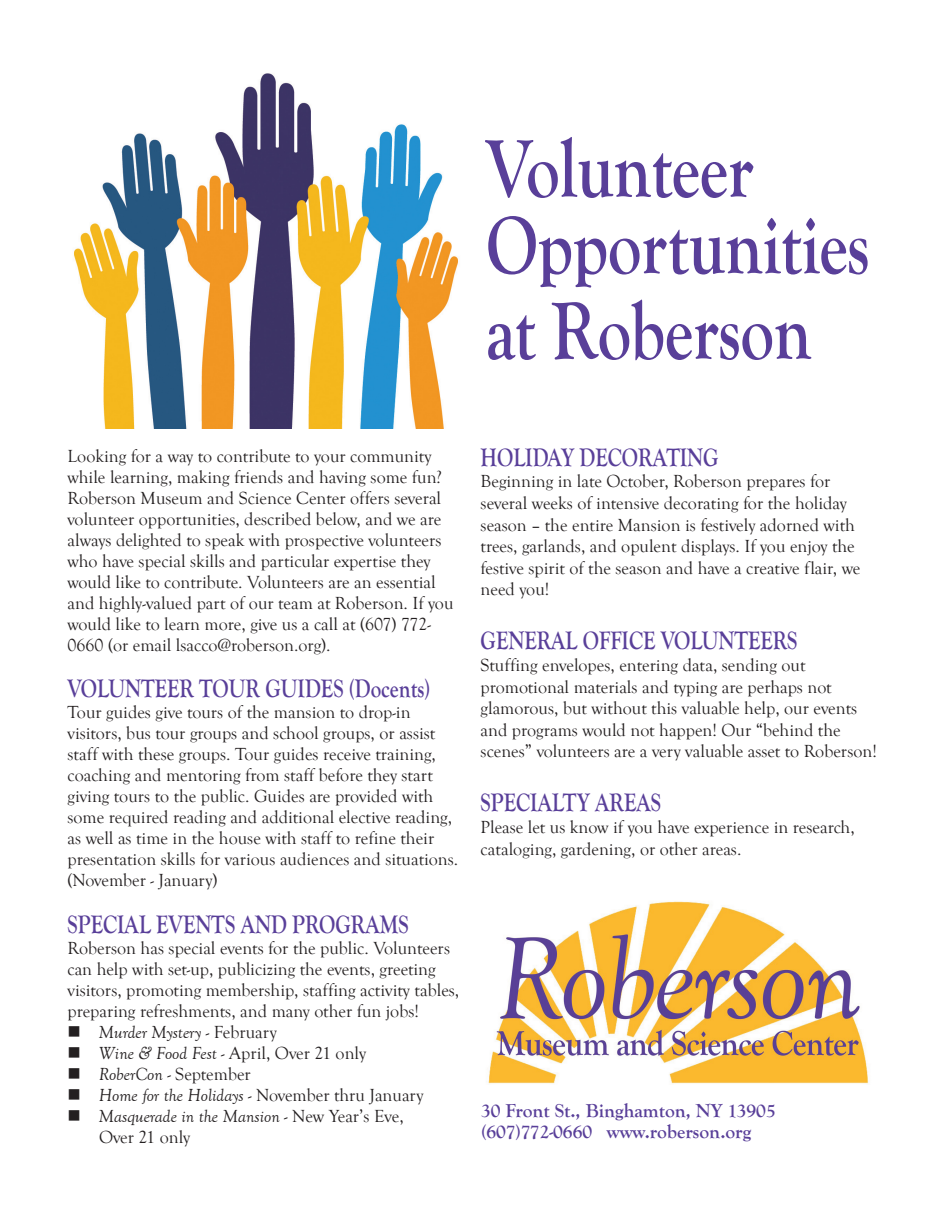
<style>
.page{position:relative;width:945px;height:1215px;background:#fff}
.page>*{position:absolute;margin:0;border:0;box-sizing:border-box;transform-origin:0 0}
.t1{font:700 84.3px/76.5px "Goudy Old Style T";letter-spacing:-.01em;color:#593f99;scale:.8 1}
.t2{font:700 26.25px "Goudy Old Style T";color:#593f99;scale:.8 1}
.t3{font:700 19.5px/21px "Goudy Old Style T";color:#593f99}
.t4{font:18px/21px "Goudy Old Style T";color:#231f20}
.t5{font:italic 18px "Goudy Old Style T";color:#231f20}
.s1{font-style:normal}
.s2{font-style:italic}
</style>
<div class="page">
<img style="left:74px;top:73px;width:384px;height:356px">
<img style="left:488px;top:901px;width:381px;height:183px">
<h1 class="t1" style="left:486px;top:132px;width:481px">Volunteer<br>Opportunities</h1>
<h1 class="t1" style="left:486px;top:294px;width:409px">at Roberson</h1>
<p class="t4" style="left:68px;top:446px;width:388px">Looking for a way to contribute to your community while learning, making friends and having some fun?<br>Roberson Museum and Science Center offers several volunteer opportunities, described below, and we are always delighted to speak with prospective volunteers who have special skills and particular expertise they would like to contribute. Volunteers are an essential and highly-valued part of our team at Roberson. If you would like to learn more, give us a call at (607) 772- 0660 (or email lsacco@roberson.org).</p>
<h2 class="t2" style="left:68px;top:674px;width:455px">VOLUNTEER TOUR GUIDES (Docents)</h2>
<p class="t4" style="left:68px;top:702px;width:392px">Tour guides give tours of the mansion to drop-in visitors, bus tour groups and school groups, or assist staff with these groups. Tour guides receive training, coaching and mentoring from staff before they start giving tours to the public. Guides are provided with some required reading and additional elective reading, as well as time in the house with staff to refine their presentation skills for various audiences and situations. (November - January)</p>
<h2 class="t2" style="left:68px;top:910px;width:428px">SPECIAL EVENTS AND PROGRAMS</h2>
<p class="t4" style="left:68px;top:938px;width:393px">Roberson has special events for the public. Volunteers can help with set-up, publicizing the events, greeting visitors, promoting membership, staffing activity tables, preparing refreshments, and many other fun jobs!</p>
<p class="t5" style="left:68px;top:1023px;width:211px">■ Murder Mystery <span class="s1">- February</span></p>
<p class="t4" style="left:68px;top:1043px;width:300px">■ <span class="s2">Wine &amp; Food Fest</span> - April, Over 21 only</p>
<p class="t4" style="left:68px;top:1064px;width:185px">■ <span class="s2">RoberCon</span> - September</p>
<p class="t4" style="left:68px;top:1085px;width:358px">■ <span class="s2">Home for the Holidays</span> - November thru January</p>
<p class="t4" style="left:99px;top:1106px;width:306px;text-indent:-32px">■ <span class="s2">Masquerade in the Mansion</span> - New Year’s Eve,<br>Over 21 only</p>
<h2 class="t2" style="left:481px;top:442px;width:299px">HOLIDAY DECORATING</h2>
<p class="t4" style="left:481px;top:471px;width:381px;line-height:21.6px">Beginning in late October, Roberson prepares for several weeks of intensive decorating for the holiday season – the entire Mansion is festively adorned with trees, garlands, and opulent displays. If you enjoy the festive spirit of the season and have a creative flair, we need you!</p>
<h2 class="t2" style="left:481px;top:626px;width:398px">GENERAL OFFICE VOLUNTEERS</h2>
<p class="t4" style="left:481px;top:655px;width:398px;line-height:21.6px">Stuffing envelopes, entering data, sending out promotional materials and typing are perhaps not glamorous, but without this valuable help, our events and programs would not happen! Our “behind the scenes” volunteers are a very valuable asset to Roberson!</p>
<h2 class="t2" style="left:481px;top:788px;width:227px">SPECIALTY AREAS</h2>
<p class="t4" style="left:481px;top:817px;width:376px;line-height:21.6px">Please let us know if you have experience in research, cataloging, gardening, or other areas.</p>
<p class="t3" style="left:481px;top:1100px;width:296px">30 Front St., Binghamton, NY 13905 (607)772-0660 www.roberson.org</p>
</div>
